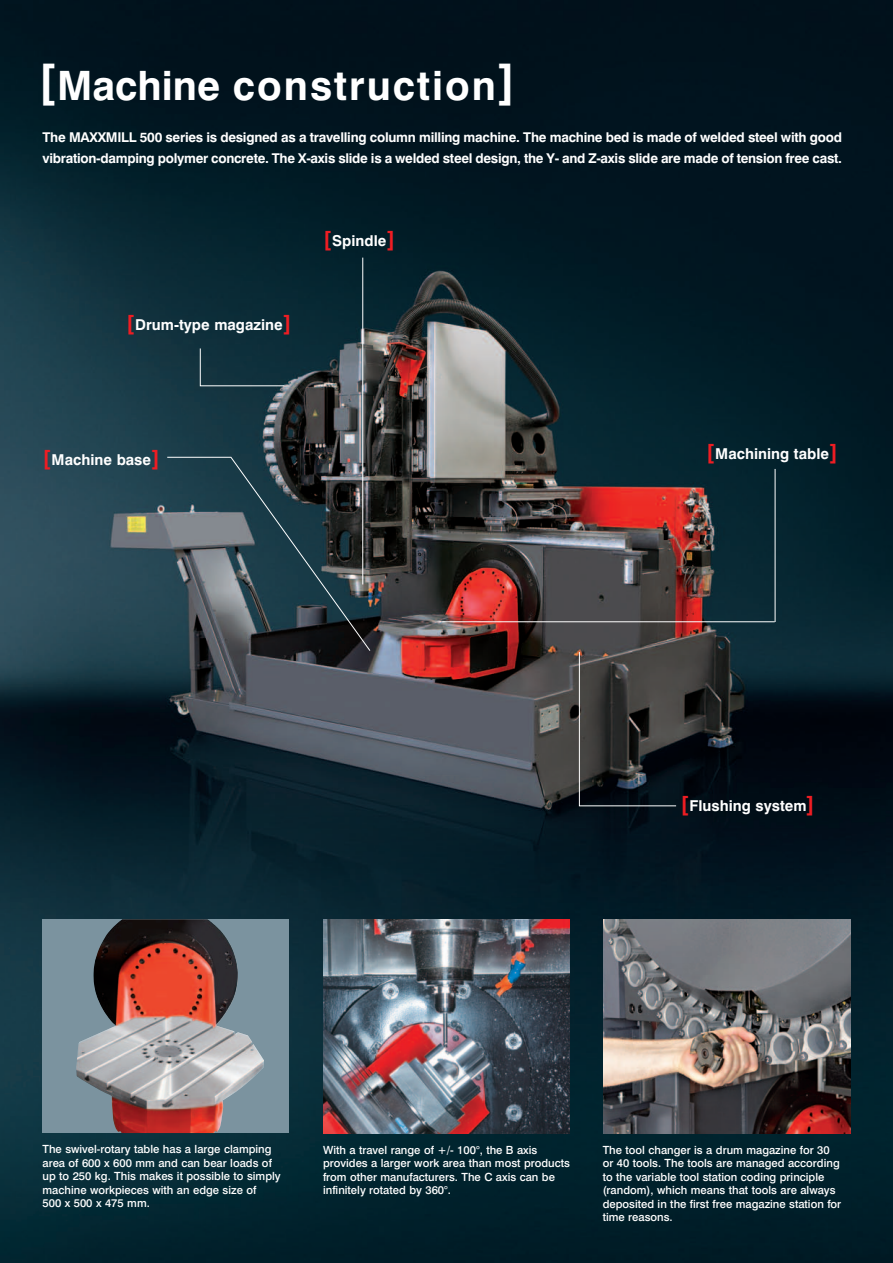
<style>
.page{position:relative;width:893px;height:1263px;background:#fff}
.page>*{position:absolute;margin:0;border:0;box-sizing:border-box;transform-origin:0 0}
.t1{font:700 40.5px "Swiss 721 BT";letter-spacing:.05em;color:#fff}
.t2{font:700 15px "Swiss 721 BT";color:#fff}
.t3{font:700 13.5px/21px "Swiss 721 BT";letter-spacing:-.02em;color:#fff}
.t4{font:500 11.25px/13.5px "Swiss 721 BT";color:#fff}
.s1{font-size:45px}
.s2{font-size:21px;color:#ee1d23}
</style>
<div class="page">
<img style="left:0;top:0;width:893px;height:1263px">
<hr style="left:362px;top:258px;width:1px;height:326px;background:#fff">
<hr style="left:775px;top:469px;width:1px;height:153px;background:#fff">
<hr style="left:442px;top:621px;width:333px;height:1px;background:#fff">
<img style="left:323px;top:919px;width:247px;height:214px">
<div style="left:200px;top:348px;width:85px;height:38px;background:#10313d"></div>
<svg style="left:167px;top:457px;width:204px;height:194px;background:#384950"></svg>
<svg style="left:579px;top:651px;width:98px;height:155px;background:#333434"></svg>
<img style="left:604px;top:919px;width:246px;height:214px">
<div style="left:43px;top:919px;width:246px;height:214px;background:#7b939f"></div>
<img style="left:76px;top:919px;width:188px;height:214px">
<h1 class="t1" style="left:38px;top:61px;width:479px"><span class="s1">[</span>Machine construction<span class="s1">]</span></h1>
<p class="t3" style="left:43px;top:126px;width:801px">The MAXXMILL 500 series is designed as a travelling column milling machine. The machine bed is made of welded steel with good vibration-damping polymer concrete. The X-axis slide is a welded steel design, the Y- and Z-axis slide are made of tension free cast.</p>
<h2 class="t2" style="left:126px;top:315px;width:167px"><span class="s2">[</span>Drum-type magazine<span class="s2">]</span></h2>
<h2 class="t2" style="left:323px;top:232px;width:73px"><span class="s2">[</span>Spindle<span class="s2">]</span></h2>
<h2 class="t2" style="left:43px;top:450px;width:119px"><span class="s2">[</span>Machine base<span class="s2">]</span></h2>
<h2 class="t2" style="left:706px;top:444px;width:133px"><span class="s2">[</span>Machining table<span class="s2">]</span></h2>
<h2 class="t2" style="left:680px;top:796px;width:136px"><span class="s2">[</span>Flushing system<span class="s2">]</span></h2>
<p class="t4" style="left:43px;top:1142px;width:240px">The swivel-rotary table has a large clamping area of 600 x 600 mm and can bear loads of up to 250 kg. This makes it possible to simply machine workpieces with an edge size of<br>500 x 500 x 475 mm.</p>
<p class="t4" style="left:323px;top:1143px;width:248px">With a travel range of +/- 100°, the B axis provides a larger work area than most products from other manufacturers. The C axis can be infinitely rotated by 360°.</p>
<p class="t4" style="left:603px;top:1143px;width:240px">The tool changer is a drum magazine for 30 or 40 tools. The tools are managed according to the variable tool station coding principle (random), which means that tools are always deposited in the first free magazine station for time reasons.</p>
</div>
